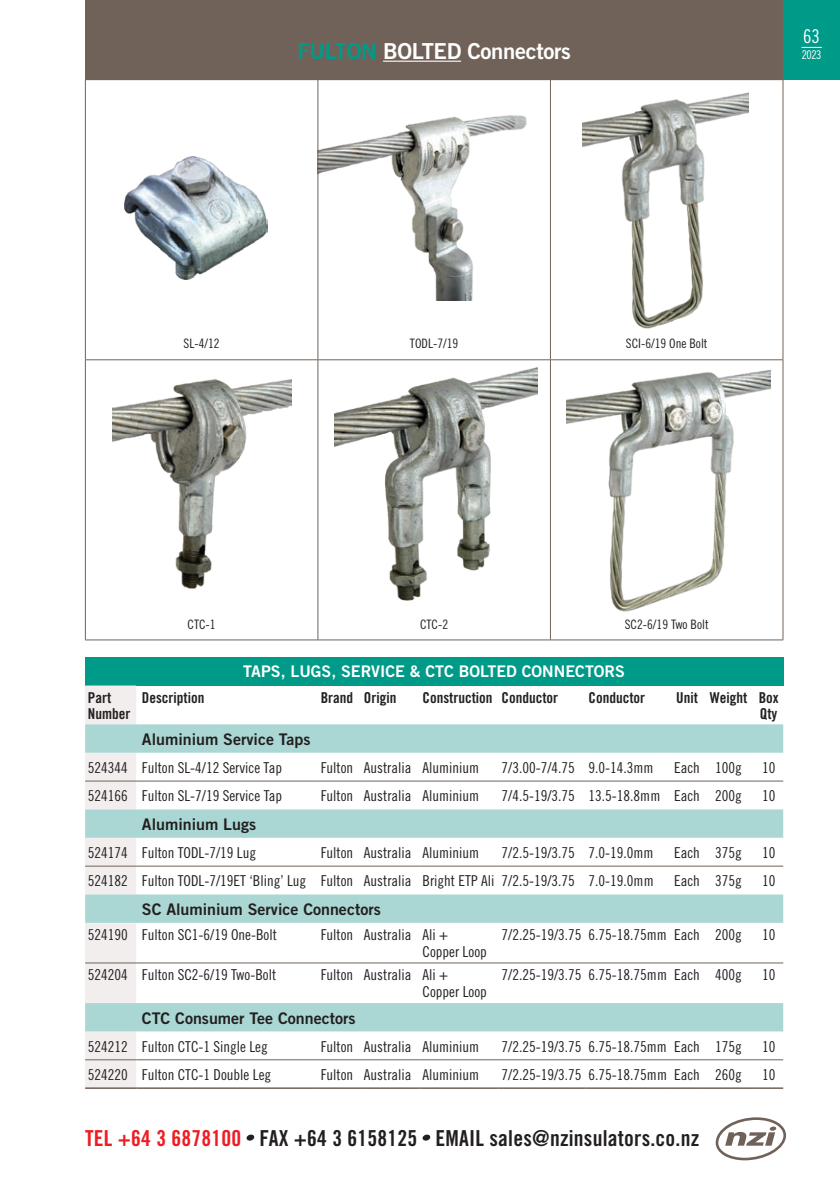
<style>
.page{position:relative;width:840px;height:1191px;background:#fff}
.page>*{position:absolute;margin:0;border:0;box-sizing:border-box;transform-origin:0 0}
.t1{font:22px "Trade Gothic Bold Cond Twenty";letter-spacing:.01em;color:#231f20}
.t2{font:22px "Trade Gothic Bold Two";letter-spacing:-.015em;color:#fff}
.t3{font:19px "Trade Gothic Cond Eighteen";color:#fff}
.t4{font:16px "Trade Gothic Bold Two";color:#231f20}
.t5{font:16px "Trade Gothic Bold Two";color:#fff}
.t6{font:15px/17px "Trade Gothic Cond Eighteen";color:#231f20}
.t7{font:15px/16px "Trade Gothic Bold Cond Twenty";color:#231f20}
.t8{font:13px "Trade Gothic Cond Eighteen";color:#231f20}
.t9{font:12px "Trade Gothic Cond Eighteen";color:#fff}
.s1{color:#009a89}
.s2{color:#ee1d23}
</style>
<div class="page">
<img style="left:318px;top:99px;width:209px;height:201px">
<div style="left:85px;top:657px;width:697px;height:28px;background:#009a89"></div>
<div style="left:85px;top:685px;width:51px;height:402px;background:#f2eeee"></div>
<svg style="left:85px;top:724px;width:697px;height:307px"></svg>
<hr style="left:85px;top:780px;width:51px;height:1px;background:#716259">
<hr style="left:136px;top:780px;width:181px;height:1px;background:#716259">
<hr style="left:317px;top:780px;width:44px;height:1px;background:#716259">
<hr style="left:361px;top:780px;width:58px;height:1px;background:#716259">
<hr style="left:419px;top:780px;width:79px;height:1px;background:#716259">
<hr style="left:498px;top:780px;width:87px;height:1px;background:#716259">
<hr style="left:585px;top:780px;width:85px;height:1px;background:#716259">
<hr style="left:670px;top:780px;width:32px;height:1px;background:#716259">
<hr style="left:702px;top:780px;width:51px;height:1px;background:#716259">
<svg style="left:753px;top:780px;width:29px;height:1px"></svg>
<hr style="left:85px;top:865px;width:51px;height:1px;background:#716259">
<hr style="left:136px;top:865px;width:181px;height:1px;background:#716259">
<hr style="left:317px;top:865px;width:44px;height:1px;background:#716259">
<hr style="left:361px;top:865px;width:58px;height:1px;background:#716259">
<hr style="left:419px;top:865px;width:79px;height:1px;background:#716259">
<hr style="left:498px;top:865px;width:87px;height:1px;background:#716259">
<hr style="left:585px;top:865px;width:85px;height:1px;background:#716259">
<hr style="left:670px;top:865px;width:32px;height:1px;background:#716259">
<hr style="left:702px;top:865px;width:51px;height:1px;background:#716259">
<svg style="left:753px;top:865px;width:29px;height:1px"></svg>
<hr style="left:85px;top:962px;width:51px;height:1px;background:#716259">
<hr style="left:136px;top:962px;width:181px;height:1px;background:#716259">
<hr style="left:317px;top:962px;width:44px;height:1px;background:#716259">
<hr style="left:361px;top:962px;width:58px;height:1px;background:#716259">
<hr style="left:419px;top:962px;width:79px;height:1px;background:#716259">
<hr style="left:498px;top:962px;width:87px;height:1px;background:#716259">
<hr style="left:585px;top:962px;width:85px;height:1px;background:#716259">
<hr style="left:670px;top:962px;width:32px;height:1px;background:#716259">
<hr style="left:702px;top:962px;width:51px;height:1px;background:#716259">
<svg style="left:753px;top:962px;width:29px;height:1px"></svg>
<hr style="left:85px;top:1059px;width:51px;height:1px;background:#716259">
<hr style="left:136px;top:1059px;width:181px;height:1px;background:#716259">
<hr style="left:85px;top:1087px;width:51px;height:2px;background:#716259">
<hr style="left:136px;top:1087px;width:181px;height:2px;background:#716259">
<hr style="left:317px;top:1087px;width:44px;height:2px;background:#716259">
<hr style="left:361px;top:1087px;width:58px;height:2px;background:#716259">
<hr style="left:419px;top:1087px;width:79px;height:2px;background:#716259">
<hr style="left:498px;top:1087px;width:87px;height:2px;background:#716259">
<hr style="left:585px;top:1087px;width:85px;height:2px;background:#716259">
<hr style="left:670px;top:1087px;width:32px;height:2px;background:#716259">
<hr style="left:702px;top:1087px;width:51px;height:2px;background:#716259">
<hr style="left:753px;top:1087px;width:29px;height:2px;background:#716259">
<hr style="left:317px;top:1059px;width:44px;height:1px;background:#716259">
<hr style="left:361px;top:1059px;width:58px;height:1px;background:#716259">
<hr style="left:419px;top:1059px;width:79px;height:1px;background:#716259">
<hr style="left:498px;top:1059px;width:87px;height:1px;background:#716259">
<hr style="left:585px;top:1059px;width:85px;height:1px;background:#716259">
<hr style="left:670px;top:1059px;width:32px;height:1px;background:#716259">
<hr style="left:702px;top:1059px;width:51px;height:1px;background:#716259">
<svg style="left:753px;top:1059px;width:29px;height:1px"></svg>
<hr style="left:85px;top:359px;width:233px;height:1px;background:#716259">
<hr style="left:318px;top:359px;width:232px;height:1px;background:#716259">
<hr style="left:85px;top:639px;width:233px;height:1px;background:#716259">
<hr style="left:318px;top:639px;width:232px;height:1px;background:#716259">
<hr style="left:85px;top:79px;width:233px;height:1px;background:#716259">
<hr style="left:85px;top:80px;width:1px;height:279px;background:#716259">
<hr style="left:85px;top:360px;width:1px;height:279px;background:#716259">
<hr style="left:318px;top:79px;width:232px;height:1px;background:#716259">
<hr style="left:317px;top:80px;width:1px;height:279px;background:#716259">
<hr style="left:317px;top:360px;width:1px;height:279px;background:#716259">
<hr style="left:550px;top:79px;width:232px;height:1px;background:#716259">
<hr style="left:549px;top:80px;width:1px;height:279px;background:#716259">
<hr style="left:782px;top:80px;width:1px;height:279px;background:#716259">
<hr style="left:550px;top:359px;width:232px;height:1px;background:#716259">
<hr style="left:549px;top:360px;width:1px;height:279px;background:#716259">
<hr style="left:782px;top:360px;width:1px;height:279px;background:#716259">
<hr style="left:550px;top:639px;width:232px;height:1px;background:#716259">
<img style="left:566px;top:370px;width:204px;height:242px">
<img style="left:112px;top:379px;width:179px;height:210px">
<img style="left:334px;top:367px;width:203px;height:234px">
<img style="left:125px;top:157px;width:142px;height:123px">
<img style="left:582px;top:93px;width:165px;height:236px">
<div style="left:85px;top:0;width:697px;height:79px;background:#716259"></div>
<svg style="left:715px;top:1117px;width:70px;height:43px"></svg>
<div style="left:246px;top:1134px;width:8px;height:6px;background:#231f20;border-radius:50%"></div>
<div style="left:422px;top:1134px;width:8px;height:6px;background:#231f20;border-radius:50%"></div>
<div style="left:782px;top:0;width:57px;height:79px;background:#009a89"></div>
<hr style="left:383px;top:61px;width:78px;height:1px;background:#fff">
<svg style="left:801px;top:47px;width:20px;height:1px"></svg>
<h1 class="t2" style="left:297px;top:37px;width:275px"><span class="s1">FULTON</span> BOLTED Connectors</h1>
<p class="t3" style="left:802px;top:25px;width:18px">63</p>
<p class="t9" style="left:801px;top:48px;width:21px">2023</p>
<p class="t8" style="left:183px;top:336px;width:38px">SL-4/12</p>
<p class="t8" style="left:410px;top:336px;width:50px">TODL-7/19</p>
<p class="t8" style="left:625px;top:336px;width:83px">SCI-6/19 One Bolt</p>
<p class="t8" style="left:187px;top:616px;width:30px">CTC-1</p>
<p class="t8" style="left:420px;top:616px;width:30px">CTC-2</p>
<p class="t8" style="left:624px;top:616px;width:85px">SC2-6/19 Two Bolt</p>
<p class="t5" style="left:243px;top:661px;width:383px">TAPS, LUGS, SERVICE &amp; CTC BOLTED CONNECTORS</p>
<p class="t7" style="left:88px;top:689px;width:44px">Part<br>Number</p>
<p class="t7" style="left:142px;top:689px;width:64px">Description</p>
<p class="t7" style="left:320px;top:689px;width:77px">Brand Origin</p>
<p class="t7" style="left:422px;top:689px;width:137px">Construction Conductor</p>
<p class="t7" style="left:588px;top:689px;width:58px">Conductor</p>
<p class="t7" style="left:675px;top:689px;width:104px;text-align:right">Unit Weight Box<br>Qty</p>
<p class="t4" style="left:142px;top:729px;width:170px">Aluminium Service Taps</p>
<p class="t6" style="left:88px;top:758px;width:195px">524344 Fulton SL-4/12 Service Tap</p>
<p class="t6" style="left:320px;top:758px;width:160px">Fulton Australia Aluminium</p>
<p class="t6" style="left:501px;top:758px;width:153px">7/3.00-7/4.75 9.0-14.3mm</p>
<p class="t6" style="left:673px;top:758px;width:69px">Each 100g</p>
<p class="t6" style="left:761px;top:758px;width:15px">10</p>
<p class="t6" style="left:88px;top:787px;width:195px">524166 Fulton SL-7/19 Service Tap</p>
<p class="t6" style="left:320px;top:787px;width:160px">Fulton Australia Aluminium</p>
<p class="t6" style="left:501px;top:787px;width:242px">7/4.5-19/3.75 13.5-18.8mm Each 200g</p>
<p class="t6" style="left:761px;top:787px;width:15px">10</p>
<p class="t4" style="left:142px;top:814px;width:116px">Aluminium Lugs</p>
<p class="t6" style="left:88px;top:844px;width:169px">524174 Fulton TODL-7/19 Lug</p>
<p class="t6" style="left:320px;top:844px;width:160px">Fulton Australia Aluminium</p>
<p class="t6" style="left:501px;top:844px;width:153px">7/2.5-19/3.75 7.0-19.0mm</p>
<p class="t6" style="left:673px;top:844px;width:69px">Each 375g</p>
<p class="t6" style="left:761px;top:844px;width:15px">10</p>
<p class="t6" style="left:88px;top:872px;width:567px">524182 Fulton TODL-7/19ET ‘Bling’ Lug Fulton Australia Bright ETP Ali 7/2.5-19/3.75 7.0-19.0mm</p>
<p class="t6" style="left:673px;top:872px;width:69px">Each 375g</p>
<p class="t6" style="left:761px;top:872px;width:15px">10</p>
<p class="t4" style="left:142px;top:899px;width:240px">SC Aluminium Service Connectors</p>
<p class="t6" style="left:88px;top:926px;width:190px">524190 Fulton SC1-6/19 One-Bolt</p>
<p class="t6" style="left:422px;top:926px;width:66px;text-indent:-102px">Fulton Australia Ali +<br>Copper Loop</p>
<p class="t6" style="left:501px;top:926px;width:242px">7/2.25-19/3.75 6.75-18.75mm Each 200g</p>
<p class="t6" style="left:761px;top:926px;width:15px">10</p>
<p class="t6" style="left:88px;top:966px;width:189px">524204 Fulton SC2-6/19 Two-Bolt</p>
<p class="t6" style="left:422px;top:966px;width:66px;text-indent:-102px">Fulton Australia Ali +<br>Copper Loop</p>
<p class="t6" style="left:501px;top:966px;width:242px">7/2.25-19/3.75 6.75-18.75mm Each 400g</p>
<p class="t6" style="left:761px;top:966px;width:15px">10</p>
<p class="t4" style="left:142px;top:1008px;width:215px">CTC Consumer Tee Connectors</p>
<p class="t6" style="left:88px;top:1037px;width:181px">524212 Fulton CTC-1 Single Leg</p>
<p class="t6" style="left:320px;top:1037px;width:160px">Fulton Australia Aluminium</p>
<p class="t6" style="left:501px;top:1037px;width:242px">7/2.25-19/3.75 6.75-18.75mm Each 175g</p>
<p class="t6" style="left:761px;top:1037px;width:15px">10</p>
<p class="t6" style="left:88px;top:1065px;width:184px">524220 Fulton CTC-1 Double Leg</p>
<p class="t6" style="left:320px;top:1065px;width:160px">Fulton Australia Aluminium</p>
<p class="t6" style="left:501px;top:1065px;width:242px">7/2.25-19/3.75 6.75-18.75mm Each 260g</p>
<p class="t6" style="left:761px;top:1065px;width:15px">10</p>
<h1 class="t1" style="left:85px;top:1124px;width:615px"><span class="s2">TEL +64 3 6878100</span> FAX +64 3 6158125 EMAIL sales@nzinsulators.co.nz</h1>
</div>
